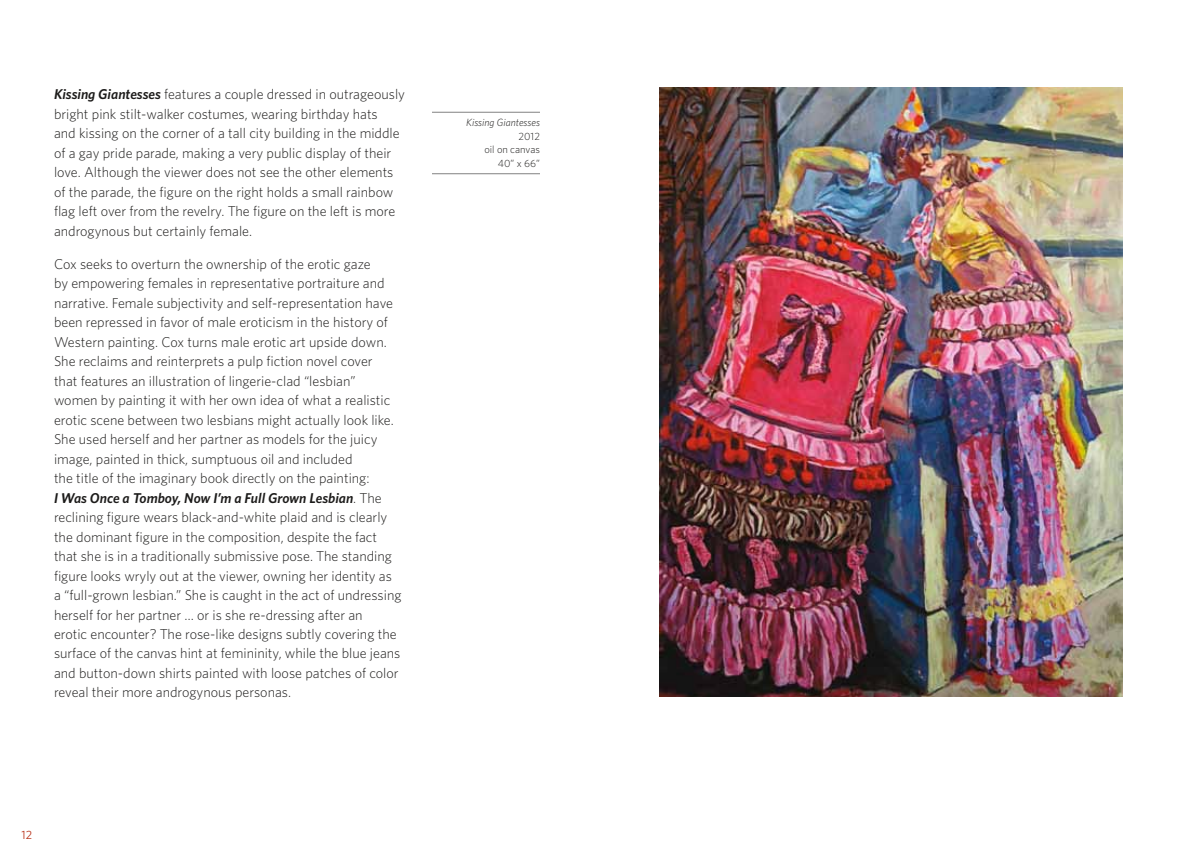
<style>
.page{position:relative;width:1188px;height:864px;background:#fff}
.page>*{position:absolute;margin:0;border:0;box-sizing:border-box;transform-origin:0 0}
.t1{font:300 14.25px/19.5px "Whitney";color:#1c1b1a}
.t2{font:12px "Whitney";color:#b93118}
.t3{font:300 10.5px/13.5px "Whitney";color:#1c1b1a;text-align:right}
.t4{font:italic 300 10.5px "Whitney";color:#1c1b1a}
.s1{font-weight:600;font-style:italic}
</style>
<div class="page">
<hr style="left:432px;top:112px;width:108px;height:1px;background:#818282">
<hr style="left:432px;top:173px;width:108px;height:1px;background:#818282">
<img style="left:660px;top:88px;width:462px;height:609px">
<p class="t1" style="left:54px;top:84px;width:353px"><span class="s1">Kissing Giantesses</span> features a couple dressed in outrageously bright pink stilt-walker costumes, wearing birthday hats<br>and kissing on the corner of a tall city building in the middle of a gay pride parade, making a very public display of their love. Although the viewer does not see the other elements of the parade, the figure on the right holds a small rainbow flag left over from the revelry. The figure on the left is more androgynous but certainly female.</p>
<p class="t1" style="left:54px;top:254px;width:349px">Cox seeks to overturn the ownership of the erotic gaze<br>by empowering females in representative portraiture and narrative. Female subjectivity and self-representation have been repressed in favor of male eroticism in the history of Western painting. Cox turns male erotic art upside down.<br>She reclaims and reinterprets a pulp fiction novel cover<br>that features an illustration of lingerie-clad “lesbian” women by painting it with her own idea of what a realistic erotic scene between two lesbians might actually look like.<br>She used herself and her partner as models for the juicy image, painted in thick, sumptuous oil and included<br>the title of the imaginary book directly on the painting:<br><span class="s1">I Was Once a Tomboy, Now I’m a Full Grown Lesbian</span>. The reclining figure wears black-and-white plaid and is clearly the dominant figure in the composition, despite the fact that she is in a traditionally submissive pose. The standing figure looks wryly out at the viewer, owning her identity as a “full-grown lesbian.” She is caught in the act of undressing herself for her partner … or is she re-dressing after an<br>erotic encounter? The rose-like designs subtly covering the surface of the canvas hint at femininity, while the blue jeans and button-down shirts painted with loose patches of color reveal their more androgynous personas.</p>
<p class="t2" style="left:22px;top:827px;width:12px">12</p>
<p class="t4" style="left:466px;top:116px;width:75px">Kissing Giantesses</p>
<p class="t3" style="left:484px;top:129px;width:57px">2012<br>oil on canvas<br>40” x 66”</p>
</div>
